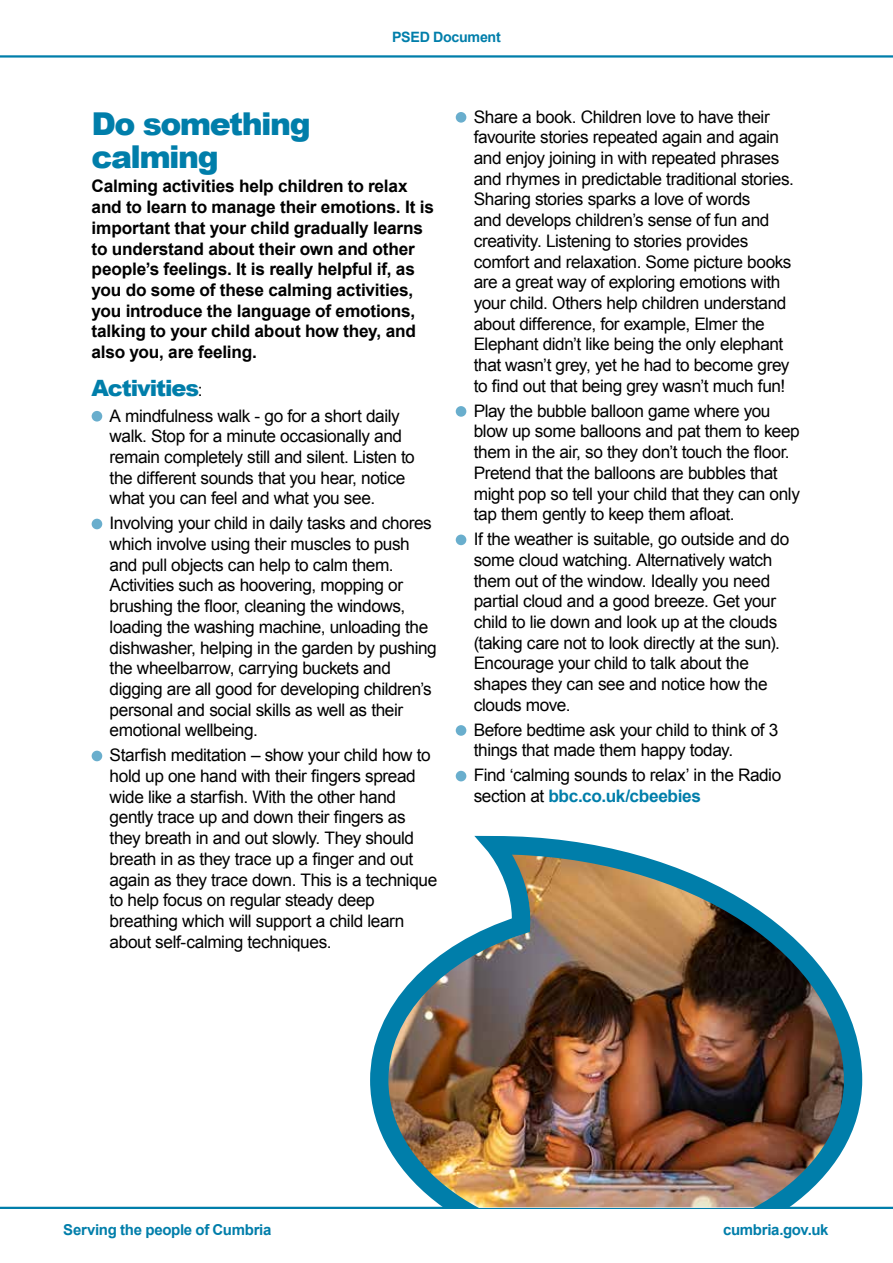
<style>
.page{position:relative;width:893px;height:1263px;background:#fff}
.page>*{position:absolute;margin:0;border:0;box-sizing:border-box;transform-origin:0 0}
.t1{font:900 31.5px/33px "Arial";letter-spacing:-.05em;color:#007eaa}
.t2{font:900 22.5px "Arial";letter-spacing:-.05em;color:#007eaa}
.t3{font:17.25px/20.7px "Arial";letter-spacing:-.025em;color:#000}
.t4{font:700 17.25px/20.7px "Arial";letter-spacing:-.015em;color:#000}
.t5{font:700 15px "Arial";letter-spacing:-.02em;color:#007eaa}
.t6{font:700 14.25px "Arial";letter-spacing:-.02em;color:#007eaa}
.s1{font-weight:400;font-size:17.25px;color:#000}
.s2{font-weight:700;color:#007eaa}
</style>
<div class="page">
<div style="left:92px;top:411px;width:10px;height:11px;background:#69aecd;border-radius:50%"></div>
<div style="left:92px;top:519px;width:10px;height:10px;background:#69aecd;border-radius:50%"></div>
<div style="left:92px;top:751px;width:10px;height:10px;background:#69aecd;border-radius:50%"></div>
<div style="left:456px;top:112px;width:10px;height:11px;background:#69aecd;border-radius:50%"></div>
<div style="left:456px;top:406px;width:10px;height:11px;background:#69aecd;border-radius:50%"></div>
<div style="left:456px;top:534px;width:10px;height:11px;background:#69aecd;border-radius:50%"></div>
<div style="left:456px;top:725px;width:10px;height:11px;background:#69aecd;border-radius:50%"></div>
<div style="left:456px;top:771px;width:10px;height:10px;background:#69aecd;border-radius:50%"></div>
<hr style="left:0;top:1207px;width:893px;height:2px;background:#007eaa">
<hr style="left:0;top:55px;width:893px;height:3px;background:#007eaa">
<img style="left:361px;top:845px;width:510px;height:362px">
<p class="t6" style="left:392px;top:28px;width:110px">PSED Document</p>
<h1 class="t1" style="left:92px;top:106px;width:221px">Do something calming</h1>
<p class="t4" style="left:92px;top:177px;width:344px">Calming activities help children to relax and to learn to manage their emotions. It is important that your child gradually learns to understand about their own and other people’s feelings. It is really helpful if, as you do some of these calming activities, you introduce the language of emotions, talking to your child about how they, and also you, are feeling.</p>
<h2 class="t2" style="left:92px;top:372px;width:112px">Activities<span class="s1">:</span></h2>
<p class="t3" style="left:110px;top:405px;width:307px">A mindfulness walk - go for a short daily walk. Stop for a minute occasionally and remain completely still and silent. Listen to the different sounds that you hear, notice what you can feel and what you see.</p>
<p class="t3" style="left:110px;top:513px;width:329px">Involving your child in daily tasks and chores which involve using their muscles to push and pull objects can help to calm them.<br>Activities such as hoovering, mopping or brushing the floor, cleaning the windows, loading the washing machine, unloading the dishwasher, helping in the garden by pushing the wheelbarrow, carrying buckets and digging are all good for developing children’s personal and social skills as well as their emotional wellbeing.</p>
<p class="t3" style="left:110px;top:745px;width:329px">Starfish meditation – show your child how to hold up one hand with their fingers spread wide like a starfish. With the other hand gently trace up and down their fingers as they breath in and out slowly. They should breath in as they trace up a finger and out again as they trace down. This is a technique to help focus on regular steady deep breathing which will support a child learn about self-calming techniques.</p>
<p class="t3" style="left:474px;top:106px;width:322px">Share a book. Children love to have their favourite stories repeated again and again and enjoy joining in with repeated phrases and rhymes in predictable traditional stories.<br>Sharing stories sparks a love of words<br>and develops children’s sense of fun and creativity. Listening to stories provides comfort and relaxation. Some picture books are a great way of exploring emotions with your child. Others help children understand about difference, for example, Elmer the Elephant didn’t like being the only elephant that wasn’t grey, yet he had to become grey to find out that being grey wasn’t much fun!</p>
<p class="t3" style="left:474px;top:400px;width:328px">Play the bubble balloon game where you blow up some balloons and pat them to keep them in the air, so they don’t touch the floor.<br>Pretend that the balloons are bubbles that might pop so tell your child that they can only tap them gently to keep them afloat.</p>
<p class="t3" style="left:474px;top:529px;width:317px">If the weather is suitable, go outside and do some cloud watching. Alternatively watch them out of the window. Ideally you need partial cloud and a good breeze. Get your child to lie down and look up at the clouds (taking care not to look directly at the sun).<br>Encourage your child to talk about the shapes they can see and notice how the clouds move.</p>
<p class="t3" style="left:474px;top:719px;width:306px">Before bedtime ask your child to think of 3 things that made them happy today.</p>
<p class="t3" style="left:474px;top:765px;width:309px">Find ‘calming sounds to relax’ in the Radio section at <span class="s2">bbc.co.uk/cbeebies</span></p>
<p class="t5" style="left:63px;top:1220px;width:210px">Serving the people of Cumbria</p>
<p class="t5" style="left:723px;top:1220px;width:107px">cumbria.gov.uk</p>
</div>
